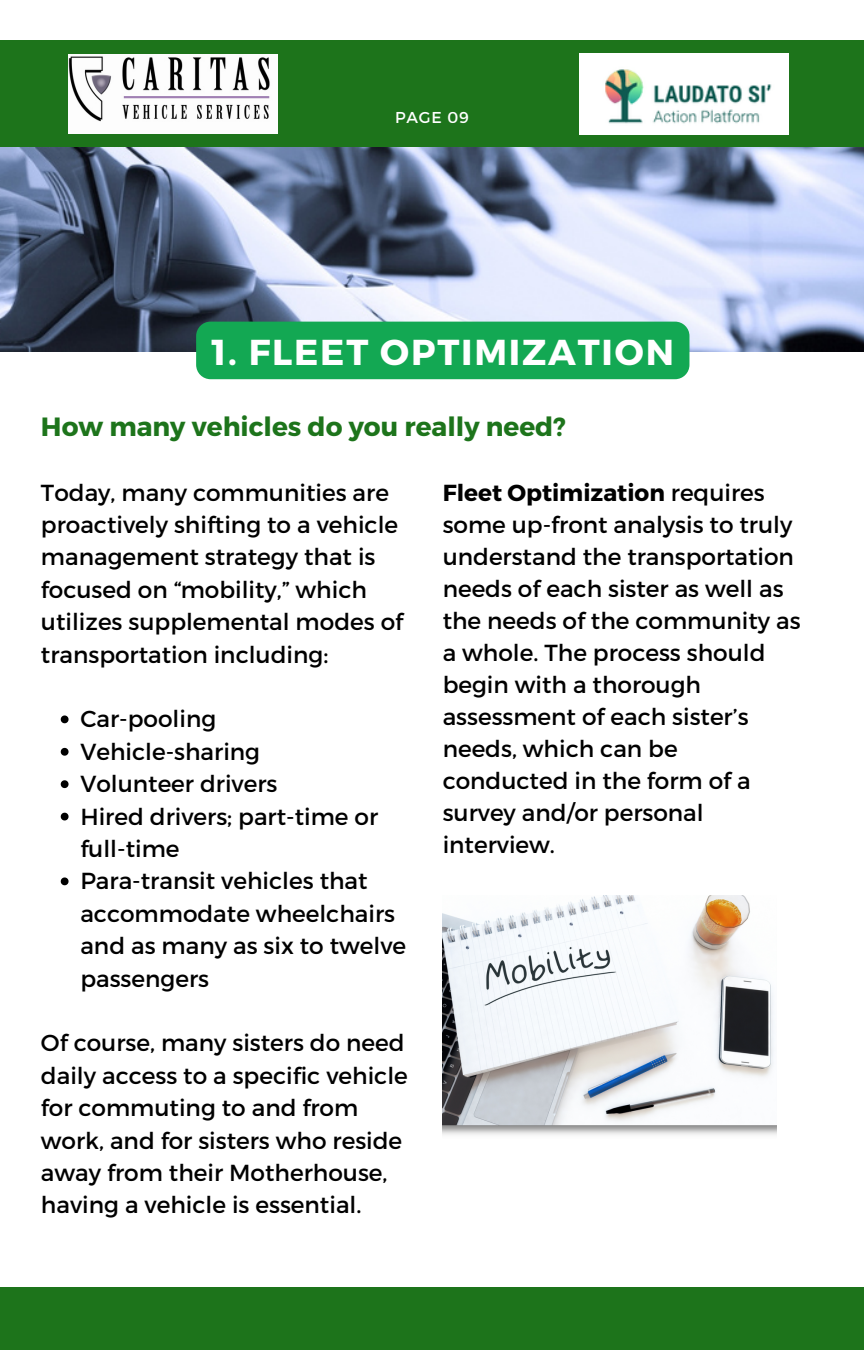
<style>
.page{position:relative;width:864px;height:1350px;background:#fff}
.page>*{position:absolute;margin:0;border:0;box-sizing:border-box;transform-origin:0 0}
.t1{font:700 36px "Montserrat";letter-spacing:.05em;color:#fff}
.t2{font:700 26.32px "Montserrat";color:#1d741b}
.t3{font:23.18px/32.4px "Montserrat";color:#000}
.t4{font:15.75px "Montserrat";letter-spacing:.05em;color:#fff}
.s1{font-weight:700}
</style>
<div class="page">
<img style="left:0;top:147px;width:864px;height:205px">
<div style="left:0;top:1288px;width:864px;height:62px;background:#1d741b"></div>
<img style="left:443px;top:895px;width:334px;height:240px">
<div style="left:196px;top:322px;width:493px;height:57px;background:#13a853;border-radius:14px"></div>
<svg style="left:61px;top:715px;width:8px;height:8px"></svg>
<svg style="left:61px;top:748px;width:8px;height:8px"></svg>
<svg style="left:61px;top:780px;width:8px;height:8px"></svg>
<svg style="left:61px;top:813px;width:8px;height:7px"></svg>
<svg style="left:61px;top:877px;width:8px;height:8px"></svg>
<div style="left:0;top:41px;width:864px;height:106px;background:#1d741b"></div>
<img style="left:68px;top:54px;width:210px;height:79px">
<img style="left:579px;top:54px;width:209px;height:81px">
<p class="t4" style="left:395px;top:107px;width:75px">PAGE 09</p>
<h1 class="t1" style="left:211px;top:329px;width:464px">1. FLEET OPTIMIZATION</h1>
<p class="t2" style="left:41px;top:409px;width:526px">How many vehicles do you really need?</p>
<p class="t3" style="left:41px;top:475px;width:364px">Today, many communities are proactively shifting to a vehicle management strategy that is focused on “mobility,” which utilizes supplemental modes of transportation including:</p>
<p class="t3" style="left:80px;top:702px;width:327px">Car-pooling<br>Vehicle-sharing<br>Volunteer drivers<br>Hired drivers; part-time or full-time<br>Para-transit vehicles that accommodate wheelchairs and as many as six to twelve passengers</p>
<p class="t3" style="left:41px;top:1026px;width:368px">Of course, many sisters do need daily access to a specific vehicle for commuting to and from work, and for sisters who reside away from their Motherhouse, having a vehicle is essential.</p>
<p class="t3" style="left:443px;top:475px;width:359px"><span class="s1">Fleet Optimization</span> requires some up-front analysis to truly understand the transportation needs of each sister as well as the needs of the community as a whole. The process should begin with a thorough assessment of each sister’s needs, which can be conducted in the form of a survey and/or personal interview.</p>
</div>
